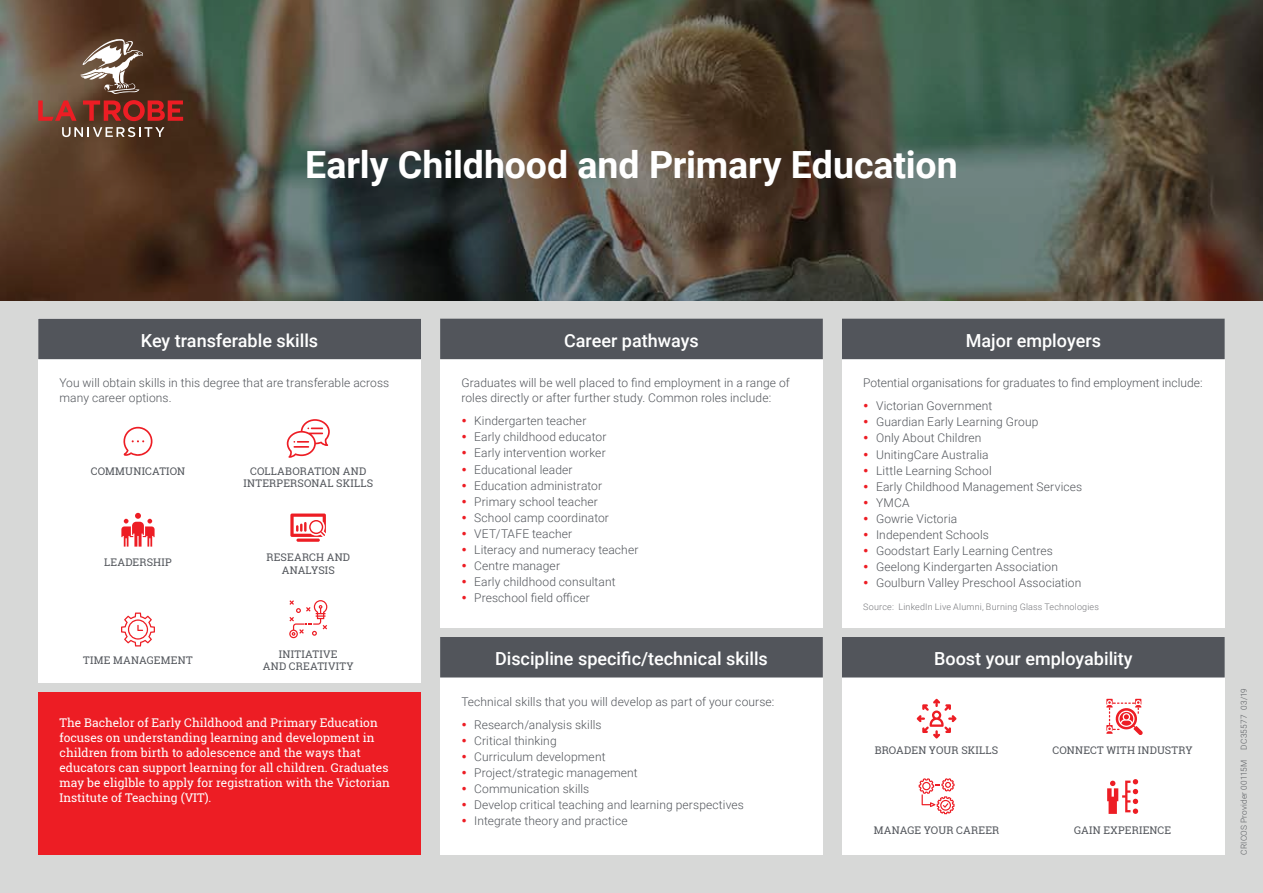
<style>
.page{position:relative;width:1263px;height:893px;background:#fff}
.page>*{position:absolute;margin:0;border:0;box-sizing:border-box;transform-origin:0 0}
.t1{font:700 37.5px "Roboto";letter-spacing:-.005em;color:#fff}
.t2{font:500 18px "Roboto";color:#fff}
.t3{font:300 12px/16px "Roboto";letter-spacing:.01em;color:#52555b}
.t4{font:12px/15px "Roboto Slab";color:#fff}
.t5{font:10.5px/12.6px "Roboto Slab";letter-spacing:.02em;color:#52555b;text-align:center}
.t6{font:300 9px "Roboto";letter-spacing:.02em;color:#76777b}
.t7{font:300 8.25px "Roboto";letter-spacing:.025em;color:#5a5d61}
</style>
<div class="page">
<div style="left:0;top:301px;width:1263px;height:592px;background:#d7d8d7"></div>
<div style="left:38px;top:693px;width:383px;height:162px;background:#ed1d24"></div>
<div style="left:440px;top:637px;width:383px;height:218px;background:#fff"></div>
<div style="left:440px;top:637px;width:383px;height:40px;background:#52555b"></div>
<div style="left:440px;top:319px;width:383px;height:308px;background:#fff"></div>
<div style="left:440px;top:319px;width:383px;height:40px;background:#52555b"></div>
<div style="left:842px;top:319px;width:383px;height:308px;background:#fff"></div>
<div style="left:842px;top:319px;width:383px;height:40px;background:#52555b"></div>
<div style="left:38px;top:319px;width:383px;height:364px;background:#fff"></div>
<div style="left:38px;top:319px;width:383px;height:40px;background:#52555b"></div>
<svg style="left:0;top:0;width:1263px;height:301px;background:#504e42"></svg>
<svg style="left:38px;top:100px;width:39px;height:21px"></svg>
<svg style="left:83px;top:100px;width:100px;height:21px;background:#9c251f"></svg>
<svg style="left:62px;top:127px;width:102px;height:10px"></svg>
<svg style="left:80px;top:38px;width:63px;height:56px"></svg>
<div style="left:842px;top:637px;width:383px;height:218px;background:#fff"></div>
<div style="left:842px;top:637px;width:383px;height:40px;background:#52555b"></div>
<svg style="left:917px;top:699px;width:39px;height:39px"></svg>
<svg style="left:1106px;top:699px;width:37px;height:36px"></svg>
<svg style="left:919px;top:778px;width:35px;height:36px"></svg>
<svg style="left:1107px;top:779px;width:31px;height:35px"></svg>
<svg style="left:123px;top:427px;width:29px;height:29px"></svg>
<svg style="left:121px;top:513px;width:34px;height:34px"></svg>
<svg style="left:121px;top:612px;width:34px;height:34px"></svg>
<svg style="left:289px;top:600px;width:38px;height:38px"></svg>
<svg style="left:287px;top:419px;width:43px;height:39px"></svg>
<svg style="left:296px;top:538px;width:24px;height:4px"></svg>
<svg style="left:290px;top:514px;width:36px;height:23px"></svg>
<h1 class="t1" style="left:305px;top:138px;width:654px">Early Childhood and Primary Education</h1>
<h2 class="t2" style="left:141px;top:328px;width:179px">Key transferable skills</h2>
<p class="t3" style="left:60px;top:375px;width:331px;line-height:15px">You will obtain skills in this degree that are transferable across many career options.</p>
<p class="t5" style="left:91px;top:465px;width:96px">COMMUNICATION</p>
<p class="t5" style="left:104px;top:556px;width:69px">LEADERSHIP</p>
<p class="t5" style="left:243px;top:465px;width:131px">COLLABORATION AND<br>INTERPERSONAL SKILLS</p>
<p class="t5" style="left:266px;top:551px;width:85px">RESEARCH AND<br>ANALYSIS</p>
<p class="t5" style="left:83px;top:653px;width:111px">TIME MANAGEMENT</p>
<p class="t5" style="left:263px;top:647px;width:93px">INITIATIVE<br>AND CREATIVITY</p>
<p class="t4" style="left:60px;top:715px;width:332px">The Bachelor of Early Childhood and Primary Education focuses on understanding learning and development in children from birth to adolescence and the ways that educators can support learning for all children. Graduates may be eliglble to apply for registration with the Victorian Institute of Teaching (VIT).</p>
<h2 class="t2" style="left:564px;top:328px;width:136px">Career pathways</h2>
<p class="t3" style="left:461px;top:375px;width:330px;line-height:15px">Graduates will be well placed to find employment in a range of roles directly or after further study. Common roles include:</p>
<p class="t3" style="left:474px;top:413px;width:166px">Kindergarten teacher<br>Early childhood educator<br>Early intervention worker<br>Educational leader<br>Education administrator<br>Primary school teacher<br>School camp coordinator<br>VET/TAFE teacher<br>Literacy and numeracy teacher<br>Centre manager<br>Early childhood consultant<br>Preschool field officer</p>
<h2 class="t2" style="left:495px;top:646px;width:274px">Discipline specific/technical skills</h2>
<p class="t3" style="left:474px;top:689px;width:302px;line-height:23.1px;text-indent:-13px">Technical skills that you will develop as part of your course:<br>Research/analysis skills</p>
<p class="t3" style="left:474px;top:732px;width:271px">Critical thinking<br>Curriculum development<br>Project/strategic management<br>Communication skills<br>Develop critical teaching and learning perspectives<br>Integrate theory and practice</p>
<h2 class="t2" style="left:966px;top:328px;width:137px">Major employers</h2>
<p class="t3" style="left:876px;top:371px;width:328px;line-height:23.1px;text-indent:-13px">Potential organisations for graduates to find employment include:<br>Victorian Government</p>
<p class="t3" style="left:876px;top:414px;width:208px">Guardian Early Learning Group<br>Only About Children<br>UnitingCare Australia<br>Little Learning School<br>Early Childhood Management Services<br>YMCA<br>Gowrie Victoria<br>Independent Schools<br>Goodstart Early Learning Centres<br>Geelong Kindergarten Association<br>Goulburn Valley Preschool Association</p>
<p class="t6" style="left:863px;top:601px;width:237px">Source: LinkedIn Live Alumni, Burning Glass Technologies</p>
<h2 class="t2" style="left:934px;top:646px;width:200px">Boost your employability</h2>
<p class="t5" style="left:875px;top:744px;width:125px">BROADEN YOUR SKILLS</p>
<p class="t5" style="left:1052px;top:744px;width:142px">CONNECT WITH INDUSTRY</p>
<p class="t5" style="left:874px;top:823px;width:127px">MANAGE YOUR CAREER</p>
<p class="t5" style="left:1074px;top:823px;width:99px">GAIN EXPERIENCE</p>
<p class="t7" style="left:1238px;top:750px;width:63px;rotate:-90deg">DC35577 03/19</p>
<p class="t7" style="left:1238px;top:855px;width:96px;rotate:-90deg">CRICOS Provider 00115M</p>
</div>
